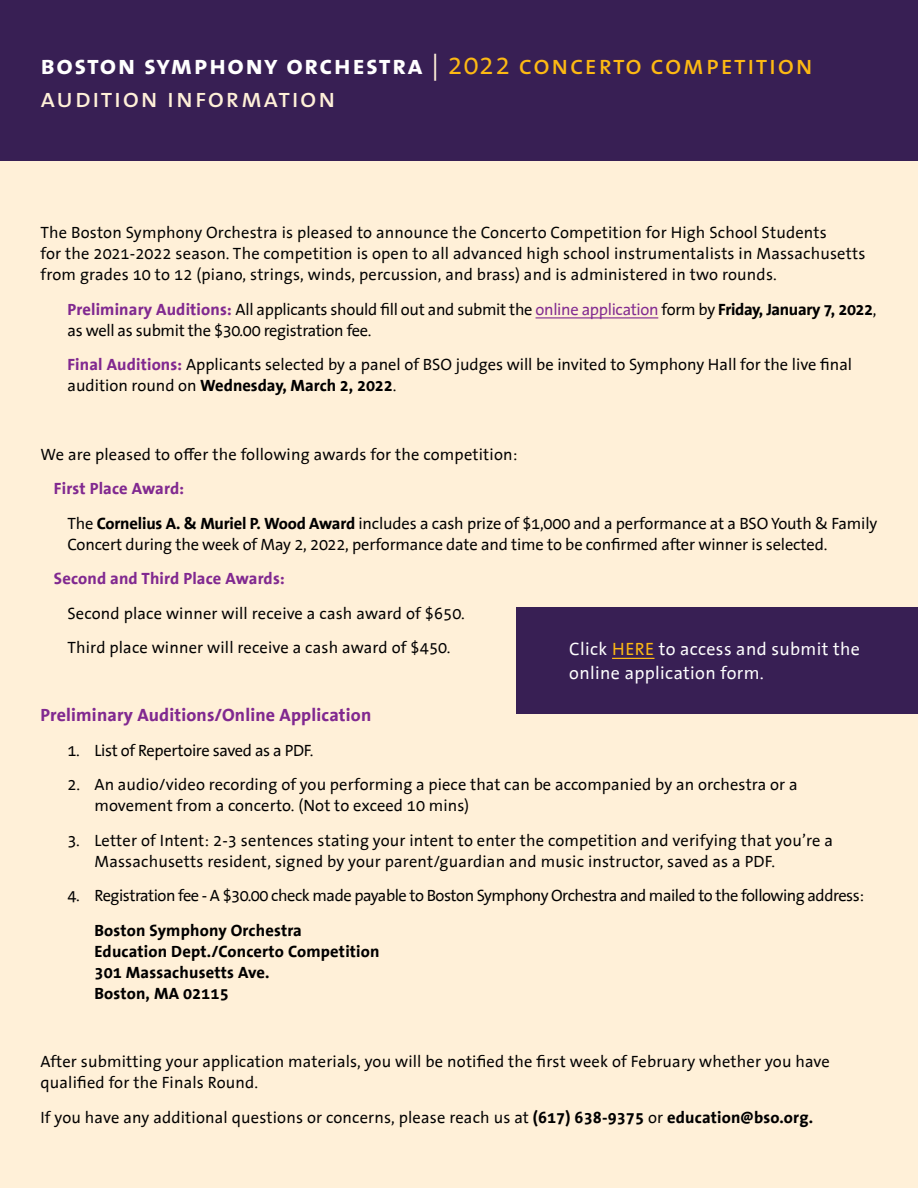
<style>
.page{position:relative;width:918px;height:1188px;background:#fff0d8}
.page>*{position:absolute;margin:0;border:0;box-sizing:border-box;transform-origin:0 0}
.t1{font:27px "The Sans Bold Caps";letter-spacing:.05em;color:#fff}
.t2{font:27px "The Sans Caps";letter-spacing:.05em;color:#fff0d8}
.t3{font:18px/24px "The Sans Office";letter-spacing:.02em;color:#fff}
.t4{font:700 18px "The Sans Office";letter-spacing:.01em;color:#812990}
.t5{font:16.5px/21px "The Sans Office";color:#000}
.t6{font:16.5px/21px "The Sans Office";letter-spacing:.01em;color:#000101}
.t7{font:16.5px/21px "The Sans Office";letter-spacing:-.02em;color:#000}
.t8{font:16.5px "The Sans Office";letter-spacing:-.03em;color:#000}
.t9{font:700 16.5px/21px "The Sans Office";letter-spacing:.01em;color:#000}
.t10{font:700 16.5px "The Sans Office";letter-spacing:.01em;color:#812990}
.s1{font-family:"The Sans Office";color:#fff0d8}
.s2{font-family:"The Sans Office";color:#fdb913}
.s3{font-family:"The Sans Caps";color:#fdb913}
.s4{font-weight:700;color:#812990}
.s5{color:#812990}
.s6{font-weight:700}
.s7{color:#fdb913}
</style>
<div class="page">
<div style="left:516px;top:608px;width:402px;height:106px;background:#381f54"></div>
<div style="left:0;top:0;width:918px;height:161px;background:#381f54"></div>
<hr style="left:536px;top:317px;width:122px;height:1px;background:#812990">
<hr style="left:612px;top:658px;width:43px;height:1px;background:#fdb913">
<h1 class="t1" style="left:40px;top:43px;width:774px">boston symphony orchestra <span class="s1">|</span> <span class="s2">2022</span> <span class="s3">concerto competition</span></h1>
<h1 class="t2" style="left:40px;top:75px;width:297px">audition information</h1>
<p class="t6" style="left:40px;top:222px;width:826px">The Boston Symphony Orchestra is pleased to announce the Concerto Competition for High School Students<br>for the 2021-2022 season. The competition is open to all advanced high school instrumentalists in Massachusetts from grades 10 to 12 (piano, strings, winds, percussion, and brass) and is administered in two rounds.</p>
<p class="t7" style="left:67px;top:299px;width:811px"><span class="s4">Preliminary Auditions:</span> All applicants should fill out and submit the <span class="s5">online application</span> form by <span class="s6">Friday, January 7, 2022</span>, as well as submit the $30.00 registration fee.</p>
<p class="t5" style="left:67px;top:354px;width:786px"><span class="s4">Final Auditions:</span> Applicants selected by a panel of BSO judges will be invited to Symphony Hall for the live final audition round on <span class="s6">Wednesday, March 2, 2022</span>.</p>
<p class="t5" style="left:40px;top:444px;width:479px">We are pleased to offer the following awards for the competition:</p>
<p class="t5" style="left:67px;top:471px;width:811px;line-height:34.5px;text-indent:-13px"><span class="s4">First Place Award:<br></span>The <span class="s6">Cornelius A. &amp; Muriel P. Wood Award</span> includes a cash prize of $1,000 and a performance at a BSO Youth &amp; Family</p>
<p class="t5" style="left:67px;top:534px;width:761px">Concert during the week of May 2, 2022, performance date and time to be confirmed after winner is selected.</p>
<p class="t10" style="left:54px;top:568px;width:232px">Second and Third Place Awards:</p>
<p class="t5" style="left:67px;top:596px;width:399px;line-height:34.5px">Second place winner will receive a cash award of $650.<br>Third place winner will receive a cash award of $450.</p>
<p class="t3" style="left:569px;top:637px;width:292px">Click <span class="s7">HERE</span> to access and submit the online application form.</p>
<p class="t4" style="left:40px;top:704px;width:332px">Preliminary Auditions/Online Application</p>
<p class="t7" style="left:68px;top:740px;width:248px">1. List of Repertoire saved as a PDF.</p>
<p class="t5" style="left:94px;top:774px;width:705px;text-indent:-27px">2. An audio/video recording of you performing a piece that can be accompanied by an orchestra or a movement from a concerto. (Not to exceed 10 mins)</p>
<p class="t5" style="left:94px;top:830px;width:740px;text-indent:-27px">3. Letter of Intent: 2-3 sentences stating your intent to enter the competition and verifying that you’re a<br>Massachusetts resident, signed by your parent/guardian and music instructor, saved as a PDF.</p>
<p class="t8" style="left:68px;top:885px;width:798px">4. Registration fee - A $30.00 check made payable to Boston Symphony Orchestra and mailed to the following address:</p>
<p class="t9" style="left:94px;top:920px;width:287px">Boston Symphony Orchestra<br>Education Dept./Concerto Competition<br>301 Massachusetts Ave.<br>Boston, MA 02115</p>
<p class="t5" style="left:40px;top:1051px;width:791px">After submitting your application materials, you will be notified the first week of February whether you have qualified for the Finals Round.</p>
<p class="t5" style="left:40px;top:1107px;width:774px">If you have any additional questions or concerns, please reach us at <span class="s6">(617) 638-9375</span> or <span class="s6">education@bso.org.</span></p>
</div>
